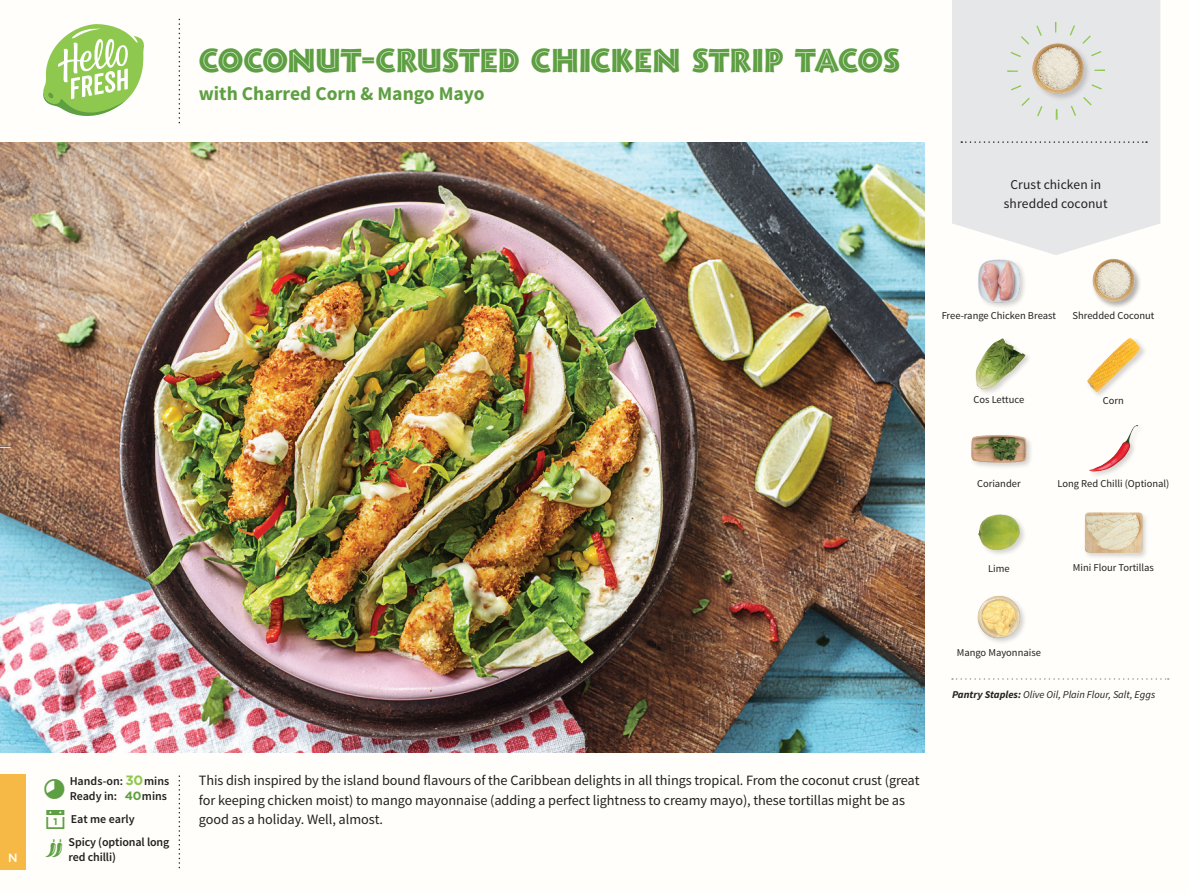
<style>
.page{position:relative;width:1188px;height:893px;background:#fffefa}
.page>*{position:absolute;margin:0;border:0;box-sizing:border-box;transform-origin:0 0}
.t1{font:33px "Tambor Inline";letter-spacing:-.01em;color:#5e9f43}
.t2{font:700 19.5px "Source Sans Pro";color:#5e9f43}
.t3{font:14.25px/19.5px "Source Sans Pro";letter-spacing:-.005em;color:#231f20}
.t4{font:13.5px/18.9px "Source Sans Pro";letter-spacing:.005em;color:#231f20;text-align:center}
.t5{font:600 12px/15px "Source Sans Pro";letter-spacing:-.01em;color:#231f20}
.t6{font:500 12px "Gotham";color:#fffefa}
.t7{font:10.5px "Source Sans Pro";color:#231f20}
.t8{font:italic 10.5px "Source Sans Pro";color:#231f20}
.s1{font-family:"Gotham";font-weight:700;font-size:13.5px;color:#8fc84e}
.s2{font-family:"Gotham";font-weight:700;color:#5e9f43}
.s3{font-weight:700}
</style>
<div class="page">
<img style="left:977px;top:595px;width:48px;height:47px">
<div style="left:1084px;top:511px;width:65px;height:49px;background:#231f20;opacity:.2"></div>
<img style="left:1085px;top:511px;width:57px;height:49px">
<div style="left:977px;top:513px;width:50px;height:44px;background:#231f20;opacity:.2"></div>
<img style="left:977px;top:513px;width:46px;height:44px">
<img style="left:1089px;top:425px;width:50px;height:50px">
<div style="left:970px;top:433px;width:64px;height:37px;background:#231f20;opacity:.2"></div>
<img style="left:970px;top:433px;width:58px;height:37px">
<img style="left:1087px;top:338px;width:55px;height:55px">
<img style="left:975px;top:338px;width:52px;height:55px">
<img style="left:1092px;top:259px;width:48px;height:48px">
<img style="left:978px;top:259px;width:46px;height:48px">
<svg style="left:952px;top:0;width:208px;height:255px;background:#e7e8ea"></svg>
<svg style="left:961px;top:141px;width:186px;height:2px"></svg>
<svg style="left:43px;top:24px;width:101px;height:92px"></svg>
<div style="left:0;top:774px;width:26px;height:96px;background:#f6b945"></div>
<img style="left:1024px;top:34px;width:69px;height:69px">
<div style="left:1007px;top:22px;width:98px;height:98px;border:11px dashed #8fc84e;border-radius:50%"></div>
<img style="left:0;top:142px;width:925px;height:610px">
<svg style="left:0;top:446px;width:11px;height:2px"></svg>
<svg style="left:952px;top:678px;width:217px;height:2px"></svg>
<p class="t6" style="left:8px;top:850px;width:11px">N</p>
<h1 class="t1" style="left:199px;top:39px;width:703px">COCONUT-CRUSTED CHICKEN STRIP TACOS</h1>
<h2 class="t2" style="left:199px;top:81px;width:288px">with Charred Corn &amp; Mango Mayo</h2>
<p class="t4" style="left:1004px;top:175px;width:105px">Crust chicken in shredded coconut</p>
<p class="t7" style="left:942px;top:309px;width:116px">Free-range Chicken Breast</p>
<p class="t7" style="left:1073px;top:309px;width:83px">Shredded Coconut</p>
<p class="t7" style="left:974px;top:393px;width:52px">Cos Lettuce</p>
<p class="t7" style="left:1103px;top:393px;width:23px">Corn</p>
<p class="t7" style="left:977px;top:477px;width:45px">Coriander</p>
<p class="t7" style="left:1057px;top:477px;width:113px">Long Red Chilli (Optional)</p>
<p class="t7" style="left:988px;top:562px;width:23px">Lime</p>
<p class="t7" style="left:1073px;top:561px;width:83px">Mini Flour Tortillas</p>
<p class="t5" style="left:70px;top:774px;width:101px">Hands-on: <span class="s1">30</span>mins<br>Ready in: <span class="s2">40</span>mins</p>
<p class="t3" style="left:199px;top:771px;width:722px">This dish inspired by the island bound flavours of the Caribbean delights in all things tropical. From the coconut crust (great for keeping chicken moist) to mango mayonnaise (adding a perfect lightness to creamy mayo), these tortillas might be as good as a holiday. Well, almost.</p>
<p class="t5" style="left:69px;top:808px;width:102px;line-height:23.1px">Eat me early<br>Spicy (optional long</p>
<p class="t5" style="left:69px;top:850px;width:49px">red chilli)</p>
<p class="t7" style="left:957px;top:646px;width:86px">Mango Mayonnaise</p>
<p class="t8" style="left:952px;top:688px;width:205px"><span class="s3">Pantry Staples:</span> Olive Oil, Plain Flour, Salt, Eggs</p>
</div>
